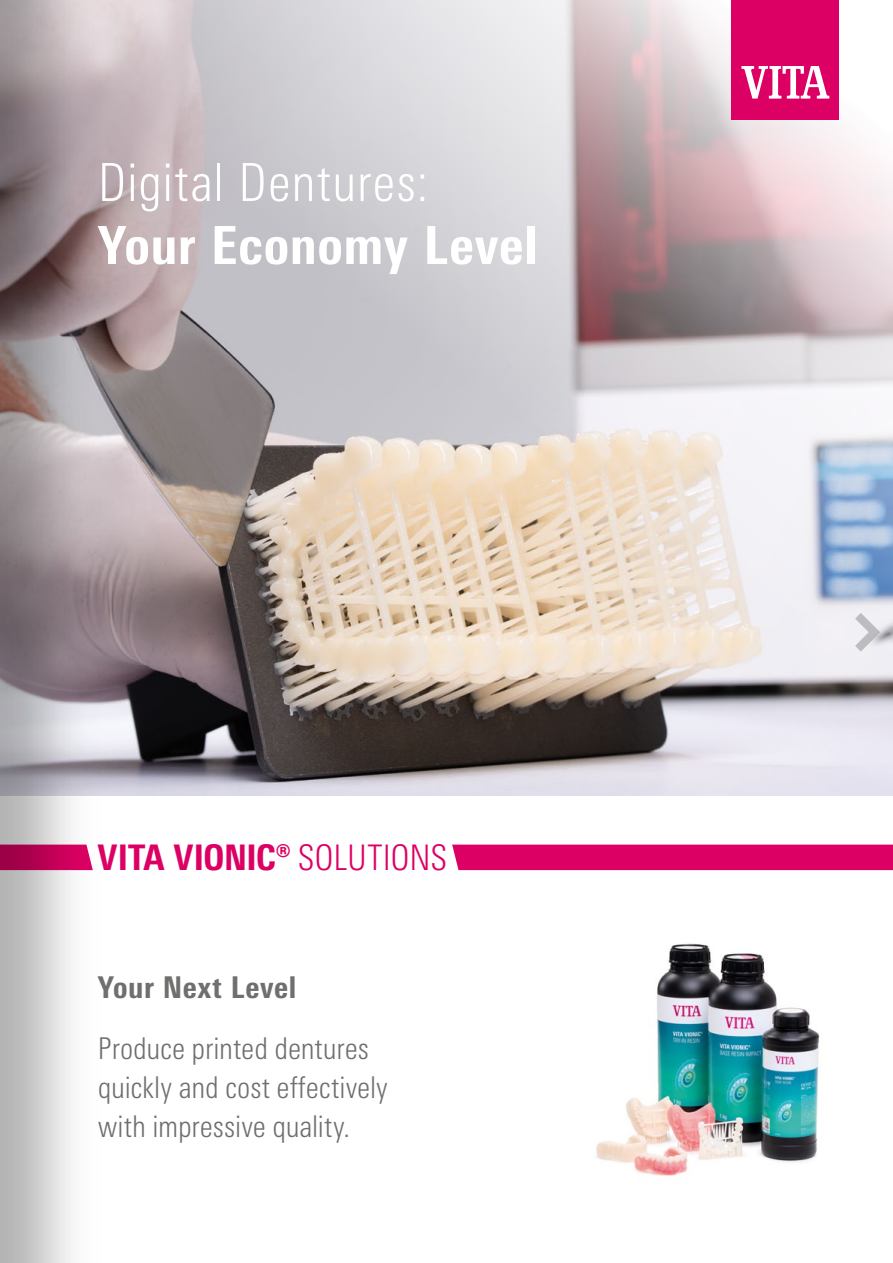
<style>
.page{position:relative;width:893px;height:1263px;background:#fff}
.page>*{position:absolute;margin:0;border:0;box-sizing:border-box;transform-origin:0 0}
.t1{font:300 condensed 52.5px "Univers Next Pro";letter-spacing:.015em;color:#fff}
.t2{font:800 condensed 52.5px "Univers Next Pro";letter-spacing:.015em;color:#fff}
.t3{font:800 condensed 35.25px "Univers Next Pro";letter-spacing:-.01em;color:#dd0064}
.t4{font:300 condensed 30px/39px "Univers Next Pro";color:#6f6f6e}
.t5{font:800 condensed 30px "Univers Next Pro";letter-spacing:.015em;color:#6f6f6e}
.s1{font-weight:300}
</style>
<div class="page">
<img style="left:596px;top:943px;width:224px;height:233px">
<svg style="left:213px;top:0;width:680px;height:796px;background:#c7bfbf"></svg>
<div style="left:732px;top:0;width:107px;height:119px;background:#dd0064"></div>
<svg style="left:741px;top:66px;width:88px;height:33px"></svg>
<div style="left:452px;top:844px;width:441px;height:26px;background:#dd0064"></div>
<img style="left:0;top:0;width:213px;height:1263px">
<svg style="left:855px;top:613px;width:25px;height:39px"></svg>
<h1 class="t1" style="left:98px;top:152px;width:332px">Digital Dentures:</h1>
<h1 class="t2" style="left:98px;top:214px;width:441px">Your Economy Level</h1>
<p class="t3" style="left:98px;top:836px;width:351px">VITA VIONIC® <span class="s1">SOLUTIONS</span></p>
<p class="t5" style="left:98px;top:970px;width:200px">Your Next Level</p>
<p class="t4" style="left:98px;top:1029px;width:292px">Produce printed dentures quickly and cost effectively with impressive quality.</p>
</div>
